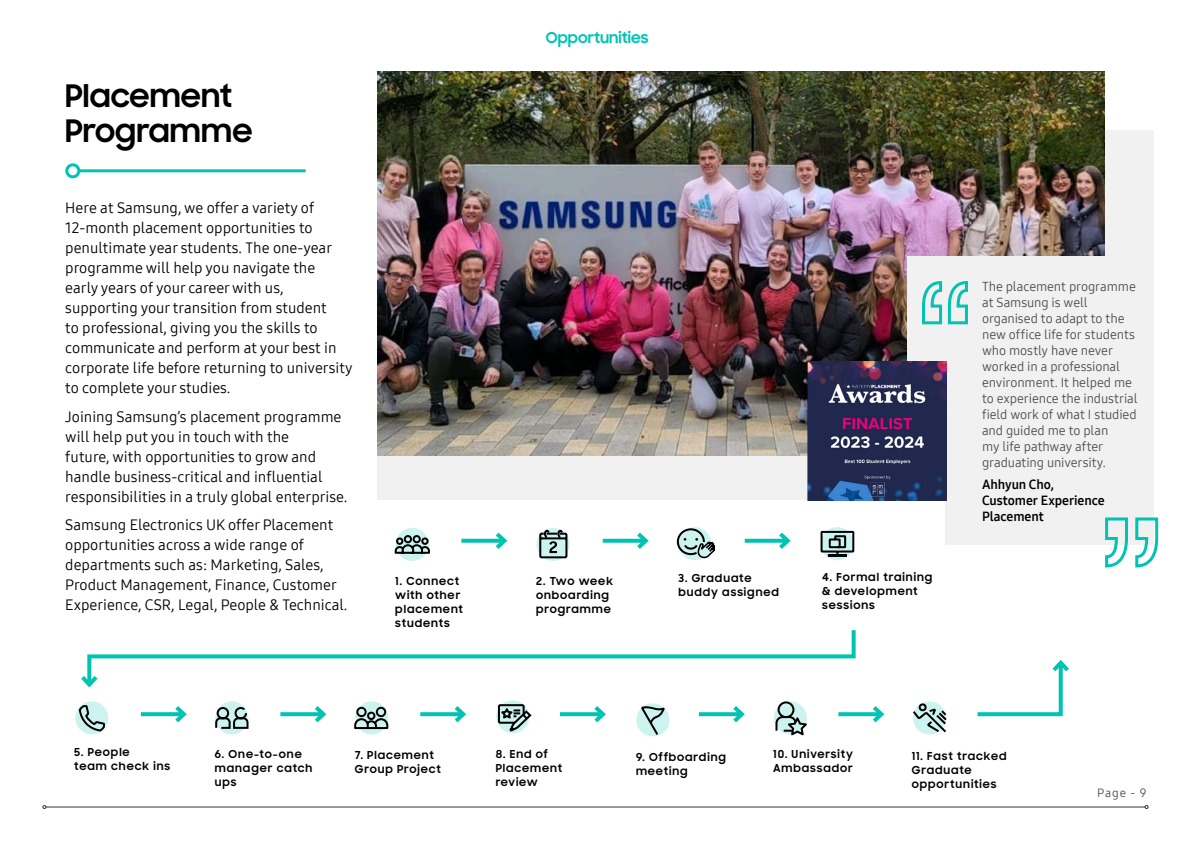
<style>
.page{position:relative;width:1191px;height:842px;background:#fff}
.page>*{position:absolute;margin:0;border:0;box-sizing:border-box;transform-origin:0 0}
.t1{font:700 31px/35px "Samsung Sharp Sans";letter-spacing:.005em;color:#000}
.t2{font:15px/20px "Samsung One 400";color:#000}
.t3{font:700 15px "Samsung Sharp Sans";color:#00c3b2}
.t4{font:13px/16px "Samsung One 400";letter-spacing:-.01em;color:#4a4e51}
.t5{font:13px/16px "Samsung One 700";letter-spacing:-.005em;color:#000}
.t6{font:12px "Samsung One 400";color:#4a4e51}
.t7{font:700 11px/14px "Samsung Sharp Sans";letter-spacing:.085em;color:#000}
</style>
<div class="page">
<div style="left:377px;top:130px;width:635px;height:370px;background:#f1f1f2"></div>
<div style="left:945px;top:130px;width:208px;height:415px;background:#f1f1f2"></div>
<img style="left:377px;top:256px;width:529px;height:199px">
<img style="left:808px;top:361px;width:138px;height:139px">
<img style="left:377px;top:71px;width:727px;height:185px">
<svg style="left:913px;top:702px;width:34px;height:32px"></svg>
<svg style="left:922px;top:281px;width:46px;height:44px"></svg>
<svg style="left:1105px;top:516px;width:54px;height:52px"></svg>
<hr style="left:79px;top:169px;width:227px;height:3px;background:#00c3b2">
<div style="left:65px;top:163px;width:15px;height:15px;border:3px solid #00c3b2;border-radius:50%"></div>
<svg style="left:461px;top:539px;width:30px;height:4px"></svg>
<svg style="left:491px;top:532px;width:17px;height:17px"></svg>
<svg style="left:141px;top:712px;width:30px;height:4px"></svg>
<svg style="left:171px;top:706px;width:16px;height:17px"></svg>
<svg style="left:280px;top:712px;width:30px;height:4px"></svg>
<svg style="left:310px;top:706px;width:17px;height:17px"></svg>
<svg style="left:420px;top:712px;width:30px;height:4px"></svg>
<svg style="left:450px;top:706px;width:16px;height:17px"></svg>
<svg style="left:560px;top:712px;width:30px;height:4px"></svg>
<svg style="left:590px;top:706px;width:16px;height:17px"></svg>
<svg style="left:699px;top:712px;width:30px;height:4px"></svg>
<svg style="left:729px;top:706px;width:16px;height:17px"></svg>
<svg style="left:838px;top:712px;width:30px;height:4px"></svg>
<svg style="left:868px;top:706px;width:17px;height:17px"></svg>
<svg style="left:977px;top:660px;width:92px;height:57px"></svg>
<svg style="left:603px;top:539px;width:30px;height:4px"></svg>
<svg style="left:633px;top:532px;width:16px;height:17px"></svg>
<svg style="left:744px;top:539px;width:31px;height:4px"></svg>
<svg style="left:775px;top:532px;width:16px;height:17px"></svg>
<div style="left:396px;top:528px;width:33px;height:33px;background:#ccf3f0;border-radius:50%"></div>
<svg style="left:75px;top:701px;width:33px;height:33px"></svg>
<div style="left:820px;top:527px;width:33px;height:33px;background:#ccf3f0;border-radius:50%"></div>
<svg style="left:536px;top:528px;width:33px;height:33px"></svg>
<div style="left:678px;top:527px;width:33px;height:33px;background:#ccf3f0;border-radius:50%"></div>
<svg style="left:394px;top:534px;width:36px;height:21px"></svg>
<svg style="left:538px;top:529px;width:30px;height:30px"></svg>
<svg style="left:820px;top:530px;width:35px;height:27px"></svg>
<svg style="left:676px;top:527px;width:40px;height:31px"></svg>
<svg style="left:80px;top:704px;width:26px;height:29px"></svg>
<svg style="left:497px;top:700px;width:35px;height:33px"></svg>
<div style="left:355px;top:701px;width:33px;height:33px;background:#ccf3f0;border-radius:50%"></div>
<div style="left:636px;top:703px;width:33px;height:33px;background:#ccf3f0;border-radius:50%"></div>
<svg style="left:639px;top:705px;width:24px;height:32px"></svg>
<svg style="left:774px;top:701px;width:33px;height:35px"></svg>
<div style="left:215px;top:701px;width:33px;height:33px;background:#ccf3f0;border-radius:50%"></div>
<svg style="left:215px;top:706px;width:34px;height:24px"></svg>
<svg style="left:87px;top:630px;width:769px;height:42px"></svg>
<svg style="left:81px;top:672px;width:17px;height:16px"></svg>
<svg style="left:354px;top:706px;width:35px;height:24px"></svg>
<hr style="left:46px;top:807px;width:1099px;height:1px;background:#343433">
<svg style="left:43px;top:805px;width:3px;height:4px"></svg>
<svg style="left:1144px;top:805px;width:4px;height:4px"></svg>
<h1 class="t1" style="left:65px;top:77px;width:189px">Placement<br>Programme</h1>
<p class="t2" style="left:65px;top:198px;width:289px">Here at Samsung, we offer a variety of 12-month placement opportunities to penultimate year students. The one-year programme will help you navigate the<br>early years of your career with us, supporting your transition from student<br>to professional, giving you the skills to communicate and perform at your best in corporate life before returning to university to complete your studies.</p>
<p class="t2" style="left:65px;top:406px;width:284px">Joining Samsung’s placement programme will help put you in touch with the<br>future, with opportunities to grow and handle business-critical and influential responsibilities in a truly global enterprise.</p>
<p class="t2" style="left:65px;top:515px;width:284px">Samsung Electronics UK offer Placement opportunities across a wide range of departments such as: Marketing, Sales, Product Management, Finance, Customer Experience, CSR, Legal, People &amp; Technical.</p>
<p class="t7" style="left:395px;top:574px;width:69px">1. Connect with other placement students</p>
<p class="t3" style="left:546px;top:26px;width:104px">Opportunities</p>
<p class="t7" style="left:536px;top:574px;width:78px">2. Two week onboarding programme</p>
<p class="t7" style="left:678px;top:571px;width:102px">3. Graduate buddy assigned</p>
<p class="t7" style="left:822px;top:569px;width:112px">4. Formal training &amp; development sessions</p>
<p class="t4" style="left:982px;top:278px;width:157px">The placement programme at Samsung is well organised to adapt to the new office life for students who mostly have never worked in a professional environment. It helped me to experience the industrial field work of what I studied and guided me to plan<br>my life pathway after graduating university.</p>
<p class="t5" style="left:982px;top:476px;width:124px">Ahhyun Cho,<br>Customer Experience<br>Placement</p>
<p class="t7" style="left:74px;top:744px;width:97px">5. People<br>team check ins</p>
<p class="t7" style="left:773px;top:747px;width:81px">10. University<br>Ambassador</p>
<p class="t7" style="left:496px;top:746px;width:68px">8. End of<br>Placement review</p>
<p class="t7" style="left:215px;top:746px;width:99px">6. One-to-one manager catch ups</p>
<p class="t7" style="left:355px;top:748px;width:87px">7. Placement<br>Group Project</p>
<p class="t7" style="left:636px;top:750px;width:91px">9. Offboarding meeting</p>
<p class="t7" style="left:911px;top:748px;width:96px">11. Fast tracked<br>Graduate opportunities</p>
<p class="t6" style="left:1097px;top:785px;width:51px">Page - 9</p>
</div>
